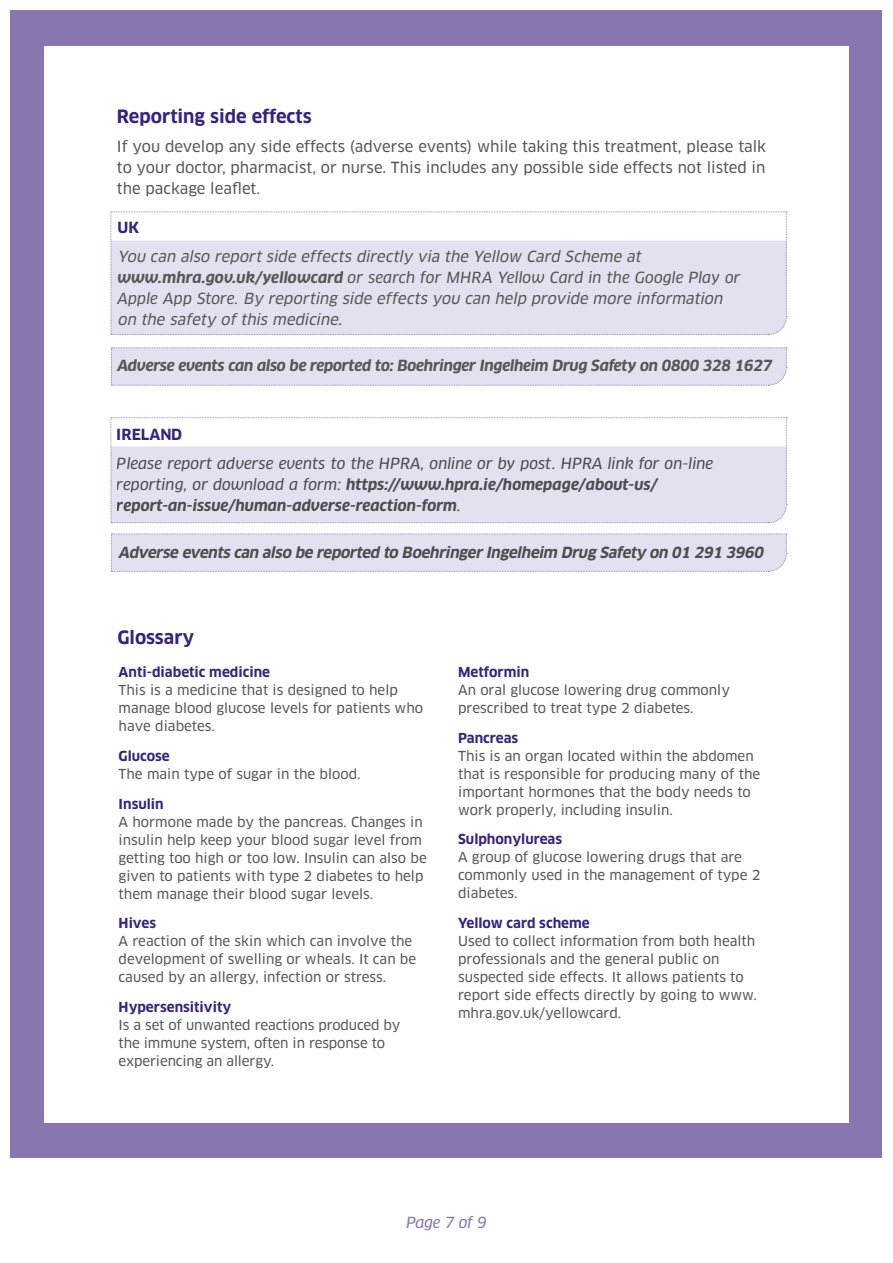
<style>
.page{position:relative;width:893px;height:1263px;background:#fff}
.page>*{position:absolute;margin:0;border:0;box-sizing:border-box;transform-origin:0 0}
.t1{font:700 18px "Clan OT";color:#38247a}
.t2{font:italic 15px/21px "Clan OT News";color:#575756}
.t3{font:15px/21px "Clan OT News";color:#575756;text-align:justify}
.t4{font:italic 700 15px/21px "Clan OT";color:#575756}
.t5{font:italic 700 15px "Clan OT";letter-spacing:-.02em;color:#575756}
.t6{font:italic 700 15px "Clan OT";color:#575756}
.t7{font:italic 15px "Clan OT News";color:#575756}
.t8{font:700 15px "Clan OT";letter-spacing:-.005em;color:#38247a}
.t9{font:italic 15px "Clan OT News";letter-spacing:-.025em;color:#8876b0}
.t10{font:13.5px/18px "Clan OT News";color:#575756}
.t11{font:700 13.5px "Clan OT";color:#38247a}
.s1{font-family:"Clan OT";font-weight:700}
.s2{font-style:inherit}
.s3{font-family:"Clan OT News";font-weight:400}
</style>
<div class="page">
<div style="left:11px;top:11px;width:871px;height:1147px;background:#8876b0"></div>
<div style="left:44px;top:46px;width:805px;height:1077px;background:#fff"></div>
<svg style="left:111px;top:417px;width:676px;height:106px"></svg>
<svg style="left:111px;top:212px;width:676px;height:123px"></svg>
<div style="left:111px;top:534px;width:676px;height:38px;background:#e4e0ef"></div>
<svg style="left:111px;top:347px;width:676px;height:39px;background:#e2deee"></svg>
<h1 class="t1" style="left:117px;top:106px;width:196px">Reporting side effects</h1>
<p class="t3" style="left:117px;top:136px;width:651px">If you develop any side effects (adverse events) while taking this treatment, please talk to your doctor, pharmacist, or nurse. This includes any possible side effects not listed in the package leaflet.</p>
<p class="t8" style="left:117px;top:218px;width:23px">UK</p>
<p class="t2" style="left:117px;top:246px;width:625px">You can also report side effects directly via the Yellow Card Scheme at <span class="s1">www.mhra.gov.uk/yellowcard</span> <span class="s2">or search for MHRA Yellow Card in the Google Play or A p p l e A p p S t o re .</span> By reporting side effects you can help provide more information on the safety of this medicine.</p>
<p class="t5" style="left:117px;top:357px;width:656px">Adverse events can also be reported to: Boehringer Ingelheim Drug Safety on 0800 328 1627</p>
<p class="t8" style="left:117px;top:425px;width:67px">IRELAND</p>
<p class="t7" style="left:117px;top:455px;width:598px">Please report adverse events to the HPRA, online or by post. HPRA link for on-line</p>
<p class="t4" style="left:117px;top:474px;width:542px"><span class="s3">reporting, or download a form:</span> https://www.hpra.ie/homepage/about-us/ report-an-issue/human-adverse-reaction-form<span class="s3">.</span></p>
<p class="t6" style="left:118px;top:543px;width:650px">Adverse events can also be reported to BoehringerIngelheim Drug Safety on 01 291 3960</p>
<h1 class="t1" style="left:117px;top:627px;width:78px">Glossary</h1>
<p class="t11" style="left:119px;top:664px;width:153px">Anti-diabetic medicine</p>
<p class="t10" style="left:119px;top:681px;width:306px">This is a medicine that is designed to help manage blood glucose levels for patients who have diabetes.</p>
<p class="t11" style="left:119px;top:748px;width:53px">Glucose</p>
<p class="t10" style="left:119px;top:765px;width:243px">The main type of sugar in the blood.</p>
<p class="t11" style="left:119px;top:796px;width:47px">Insulin</p>
<p class="t10" style="left:119px;top:813px;width:310px">A hormone made by the pancreas. Changes in insulin help keep your blood sugar level from getting too high or too low. Insulin can also be given to patients with type 2 diabetes to help them manage their blood sugar levels.</p>
<p class="t11" style="left:119px;top:915px;width:39px">Hives</p>
<p class="t10" style="left:119px;top:932px;width:299px">A reaction of the skin which can involve the development of swelling or wheals. It can be caused by an allergy, infection or stress.</p>
<p class="t11" style="left:119px;top:999px;width:114px">Hypersensitivity</p>
<p class="t10" style="left:119px;top:1016px;width:283px">Is a set of unwanted reactions produced by the immune system, often in response to experiencing an allergy.</p>
<p class="t11" style="left:458px;top:664px;width:73px">Metformin</p>
<p class="t10" style="left:458px;top:681px;width:273px">An oral glucose lowering drug commonly prescribed to treat type 2 diabetes.</p>
<p class="t11" style="left:458px;top:730px;width:62px">Pancreas</p>
<p class="t10" style="left:458px;top:747px;width:304px">This is an organ located within the abdomen that is responsible for producing many of the important hormones that the body needs to work properly, including insulin.</p>
<p class="t11" style="left:458px;top:832px;width:106px">Sulphonylureas</p>
<p class="t10" style="left:458px;top:848px;width:304px">A group of glucose lowering drugs that are commonly used in the management of type 2 diabetes.</p>
<p class="t11" style="left:458px;top:915px;width:133px">Yellow card scheme</p>
<p class="t10" style="left:458px;top:932px;width:300px">Used to collect information from both health professionals and the general public on suspected side effects. It allows patients to report side effects directly by going to www. mhra.gov.uk/yellowcard.</p>
<p class="t9" style="left:406px;top:1213px;width:82px">Page 7 of 9</p>
</div>
